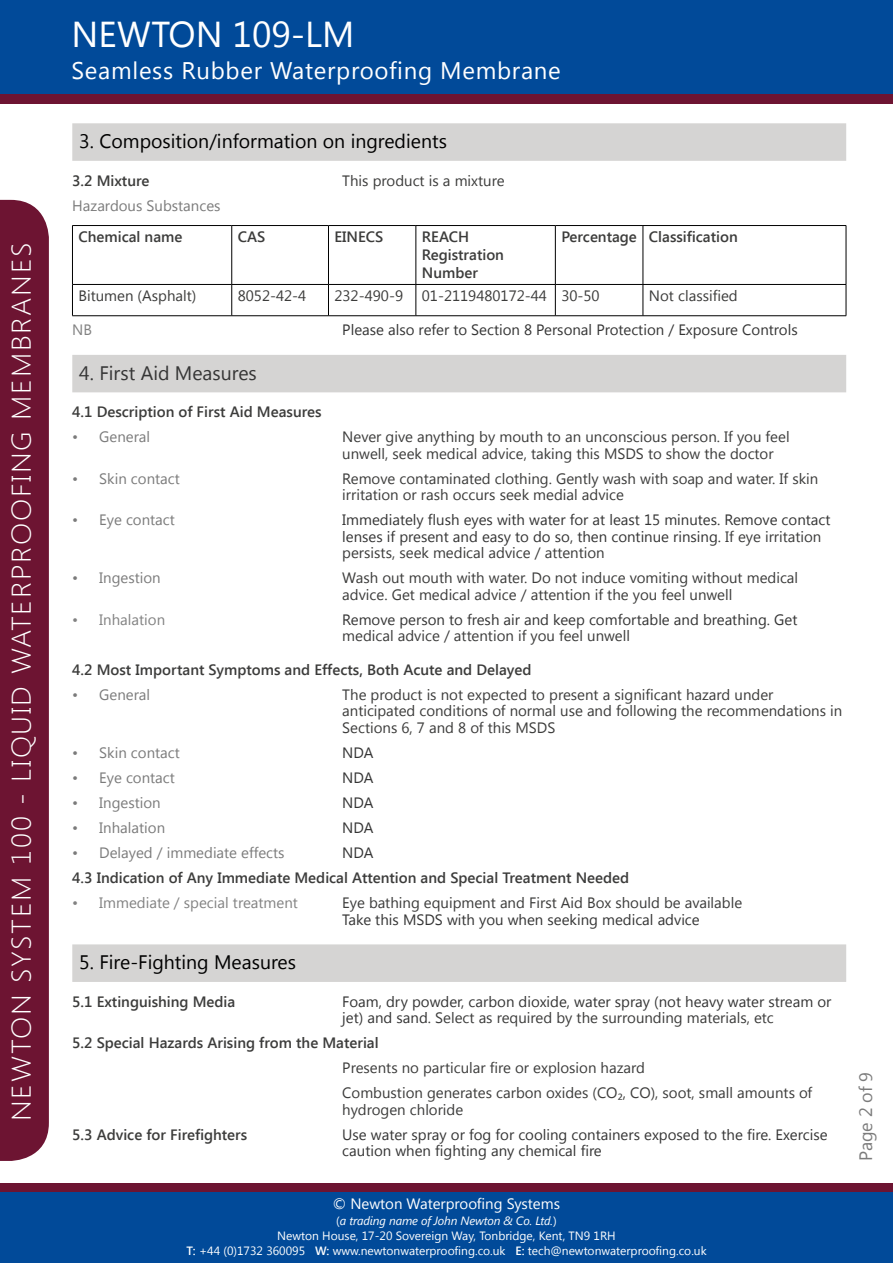
<style>
.page{position:relative;width:893px;height:1263px;background:#fff}
.page>*{position:absolute;margin:0;border:0;box-sizing:border-box;transform-origin:0 0}
.t1{font:36px "Segoe UI";color:#fff}
.t2{font:300 27px "Segoe UI";letter-spacing:.06em;color:#fff;scale:1.08 1}
.t3{font:24px "Segoe UI";letter-spacing:.03em;color:#fff}
.t4{font:19.5px "Segoe UI";color:#000}
.t5{font:19.5px "Segoe UI";color:#353535}
.t6{font:18px "Segoe UI";letter-spacing:-.01em;color:#7b7b7b}
.t7{font:15px/16.5px "Segoe UI";color:#3c3c3b}
.t8{font:15px/16.5px "Segoe UI";color:#353535}
.t9{font:600 15px/18px "Segoe UI";color:#3c3c3b}
.t10{font:15px "Segoe UI";color:#7b7b7b}
.t11{font:15px "Segoe UI";color:#828282}
.t12{font:15px "Segoe UI";color:#fff}
.t13{font:12px/15.6px "Segoe UI";color:#fff;text-align:center}
.s1{color:#3c3c3b}
.s2{font-style:italic}
.s3{font-weight:600}
</style>
<div class="page">
<div style="left:0;top:200px;width:49px;height:961px;background:#6d1432"></div>
<div style="left:0;top:1191px;width:893px;height:72px;background:#014a99"></div>
<div style="left:0;top:1183px;width:893px;height:8px;background:#6d1432"></div>
<div style="left:0;top:0;width:893px;height:94px;background:#014a99"></div>
<div style="left:0;top:94px;width:893px;height:9px;background:#6d1432"></div>
<div style="left:72px;top:123px;width:774px;height:38px;background:#d5d4d3"></div>
<div style="left:72px;top:355px;width:774px;height:37px;background:#d5d4d3"></div>
<div style="left:72px;top:944px;width:774px;height:38px;background:#d5d4d3"></div>
<hr style="left:72px;top:284px;width:160px;height:1px;background:#000">
<hr style="left:232px;top:284px;width:96px;height:1px;background:#000">
<hr style="left:328px;top:284px;width:88px;height:1px;background:#000">
<hr style="left:416px;top:284px;width:139px;height:1px;background:#000">
<hr style="left:555px;top:284px;width:88px;height:1px;background:#000">
<hr style="left:643px;top:284px;width:203px;height:1px;background:#000">
<hr style="left:231px;top:226px;width:1px;height:58px;background:#000">
<hr style="left:328px;top:226px;width:1px;height:58px;background:#000">
<hr style="left:416px;top:226px;width:1px;height:58px;background:#000">
<hr style="left:555px;top:226px;width:1px;height:58px;background:#000">
<hr style="left:231px;top:285px;width:1px;height:31px;background:#000">
<hr style="left:328px;top:285px;width:1px;height:31px;background:#000">
<hr style="left:416px;top:285px;width:1px;height:31px;background:#000">
<hr style="left:555px;top:285px;width:1px;height:31px;background:#000">
<hr style="left:72px;top:225px;width:160px;height:1px;background:#000">
<hr style="left:72px;top:226px;width:1px;height:58px;background:#000">
<hr style="left:232px;top:225px;width:96px;height:1px;background:#000">
<hr style="left:328px;top:225px;width:88px;height:1px;background:#000">
<hr style="left:416px;top:225px;width:139px;height:1px;background:#000">
<hr style="left:555px;top:225px;width:88px;height:1px;background:#000">
<hr style="left:643px;top:225px;width:203px;height:1px;background:#000">
<hr style="left:643px;top:226px;width:1px;height:58px;background:#000">
<hr style="left:846px;top:226px;width:1px;height:58px;background:#000">
<hr style="left:72px;top:285px;width:1px;height:31px;background:#000">
<hr style="left:643px;top:285px;width:1px;height:31px;background:#000">
<hr style="left:846px;top:285px;width:1px;height:31px;background:#000">
<hr style="left:72px;top:315px;width:160px;height:1px;background:#000">
<hr style="left:232px;top:315px;width:96px;height:1px;background:#000">
<hr style="left:328px;top:315px;width:88px;height:1px;background:#000">
<hr style="left:416px;top:315px;width:139px;height:1px;background:#000">
<hr style="left:555px;top:315px;width:88px;height:1px;background:#000">
<hr style="left:643px;top:315px;width:203px;height:1px;background:#000">
<h2 class="t2" style="left:3px;top:1121px;width:815px;rotate:-90deg">NEWTON SYSTEM 100 - LIQUID WATERPROOFING MEMBRANES</h2>
<h1 class="t1" style="left:71px;top:9px;width:285px">NEWTON 109-LM</h1>
<h3 class="t3" style="left:71px;top:54px;width:491px">Seamless Rubber Waterproofing Membrane</h3>
<h3 class="t4" style="left:79px;top:128px;width:369px">3. Composition/information on ingredients</h3>
<p class="t9" style="left:72px;top:171px;width:79px">3.2 Mixture</p>
<p class="t7" style="left:342px;top:172px;width:164px">This product is a mixture</p>
<p class="t10" style="left:72px;top:195px;width:150px">Hazardous Substances</p>
<p class="t9" style="left:78px;top:227px;width:105px">Chemical name</p>
<p class="t9" style="left:238px;top:227px;width:29px">CAS</p>
<p class="t9" style="left:334px;top:227px;width:50px">EINECS</p>
<p class="t9" style="left:422px;top:227px;width:84px">REACH<br>Registration<br>Number</p>
<p class="t9" style="left:561px;top:227px;width:178px">Percentage Classification</p>
<p class="t7" style="left:78px;top:287px;width:119px">Bitumen (Asphalt)</p>
<p class="t7" style="left:238px;top:287px;width:70px">8052-42-4</p>
<p class="t7" style="left:334px;top:287px;width:70px">232-490-9</p>
<p class="t7" style="left:422px;top:287px;width:179px">01-2119480172-44 30-50</p>
<p class="t7" style="left:649px;top:287px;width:90px">Not classified</p>
<p class="t11" style="left:72px;top:319px;width:21px">NB</p>
<p class="t8" style="left:342px;top:321px;width:457px">Please also refer to Section 8 Personal Protection / Exposure Controls</p>
<h3 class="t5" style="left:79px;top:359px;width:179px">4. First Aid Measures</h3>
<p class="t9" style="left:72px;top:402px;width:251px">4.1 Description of First Aid Measures</p>
<p class="t10" style="left:72px;top:427px;width:79px">• General</p>
<p class="t7" style="left:342px;top:428px;width:449px">Never give anything by mouth to an unconscious person. If you feel unwell, seek medical advice, taking this MSDS to show the doctor</p>
<p class="t10" style="left:72px;top:468px;width:109px">• Skin contact</p>
<p class="t7" style="left:342px;top:470px;width:477px">Remove contaminated clothing. Gently wash with soap and water. If skin irritation or rash occurs seek medial advice</p>
<p class="t10" style="left:72px;top:510px;width:104px">• Eye contact</p>
<p class="t8" style="left:342px;top:511px;width:490px">Immediately flush eyes with water for at least 15 minutes. Remove contact lenses if present and easy to do so, then continue rinsing. <span class="s1">If eye irritation persists, seek medical advice / attention</span></p>
<p class="t10" style="left:72px;top:568px;width:90px">• Ingestion</p>
<p class="t7" style="left:342px;top:569px;width:457px">Wash out mouth with water. Do not induce vomiting without medical advice. Get medical advice / attention if the you feel unwell</p>
<p class="t11" style="left:72px;top:609px;width:94px">• Inhalation</p>
<p class="t8" style="left:342px;top:611px;width:457px">Remove person to fresh air and keep comfortable and breathing. Get</p>
<p class="t7" style="left:342px;top:627px;width:289px">medical advice / attention if you feel unwell</p>
<p class="t9" style="left:72px;top:660px;width:461px">4.2 Most Important Symptoms and Effects, Both Acute and Delayed</p>
<p class="t10" style="left:72px;top:684px;width:79px">• General</p>
<p class="t7" style="left:342px;top:686px;width:501px">The product is not expected to present a significant hazard under anticipated conditions of normal use and following the recommendations in<br>Sections 6, 7 and 8 of this MSDS</p>
<p class="t10" style="left:72px;top:742px;width:109px">• Skin contact</p>
<p class="t8" style="left:342px;top:744px;width:33px">NDA</p>
<p class="t10" style="left:72px;top:767px;width:104px">• Eye contact</p>
<p class="t8" style="left:342px;top:769px;width:33px">NDA</p>
<p class="t10" style="left:72px;top:792px;width:90px">• Ingestion</p>
<p class="t8" style="left:342px;top:794px;width:33px">NDA</p>
<p class="t10" style="left:72px;top:817px;width:94px">• Inhalation</p>
<p class="t8" style="left:342px;top:819px;width:33px">NDA</p>
<p class="t10" style="left:72px;top:842px;width:214px">• Delayed / immediate effects</p>
<p class="t8" style="left:342px;top:844px;width:33px">NDA</p>
<p class="t9" style="left:72px;top:868px;width:558px">4.3 Indication of Any Immediate Medical Attention and Special Treatment Needed</p>
<p class="t11" style="left:72px;top:892px;width:227px">• Immediate / special treatment</p>
<p class="t7" style="left:342px;top:894px;width:401px">Eye bathing equipment and First Aid Box should be available</p>
<p class="t8" style="left:342px;top:910px;width:359px">Take this MSDS with you when seeking medical advice</p>
<h3 class="t4" style="left:79px;top:949px;width:218px">5. Fire-Fighting Measures</h3>
<p class="t9" style="left:72px;top:992px;width:165px">5.1 Extinguishing Media</p>
<p class="t8" style="left:342px;top:993px;width:491px">Foam, dry powder, carbon dioxide, water spray (not heavy water stream or jet) and sand<span class="s1">. Select as required by the surrounding materials, etc</span></p>
<p class="t9" style="left:72px;top:1033px;width:308px">5.2 Special Hazards Arising from the Material</p>
<p class="t7" style="left:342px;top:1055px;width:471px;line-height:25px">Presents no particular fire or explosion hazard<br>Combustion generates carbon oxides (CO₂, CO), soot, small amounts of</p>
<p class="t7" style="left:342px;top:1101px;width:122px">hydrogen chloride</p>
<p class="t9" style="left:72px;top:1125px;width:177px">5.3 Advice for Firefighters</p>
<p class="t8" style="left:342px;top:1126px;width:487px">Use water spray or fog for cooling containers exposed to the fire. Exercise caution when fighting any chemical fire</p>
<p class="t12" style="left:333px;top:1193px;width:229px">© Newton Waterproofing Systems</p>
<p class="t13" style="left:277px;top:1212px;width:340px">(<span class="s2">a trading name of John Newton &amp; Co. Ltd.</span>)<br>Newton House, 17-20 Sovereign Way, Tonbridge, Kent, TN9 1RH</p>
<p class="t13" style="left:186px;top:1242px;width:522px"><span class="s3">T:</span> +44 (0)1732 360095 <span class="s3">W:</span> www.newtonwaterproofing.co.uk <span class="s3">E:</span> tech@newtonwaterproofing.co.uk</p>
<p class="t6" style="left:853px;top:1161px;width:90px;rotate:-90deg">Page 2 of 9</p>
</div>
